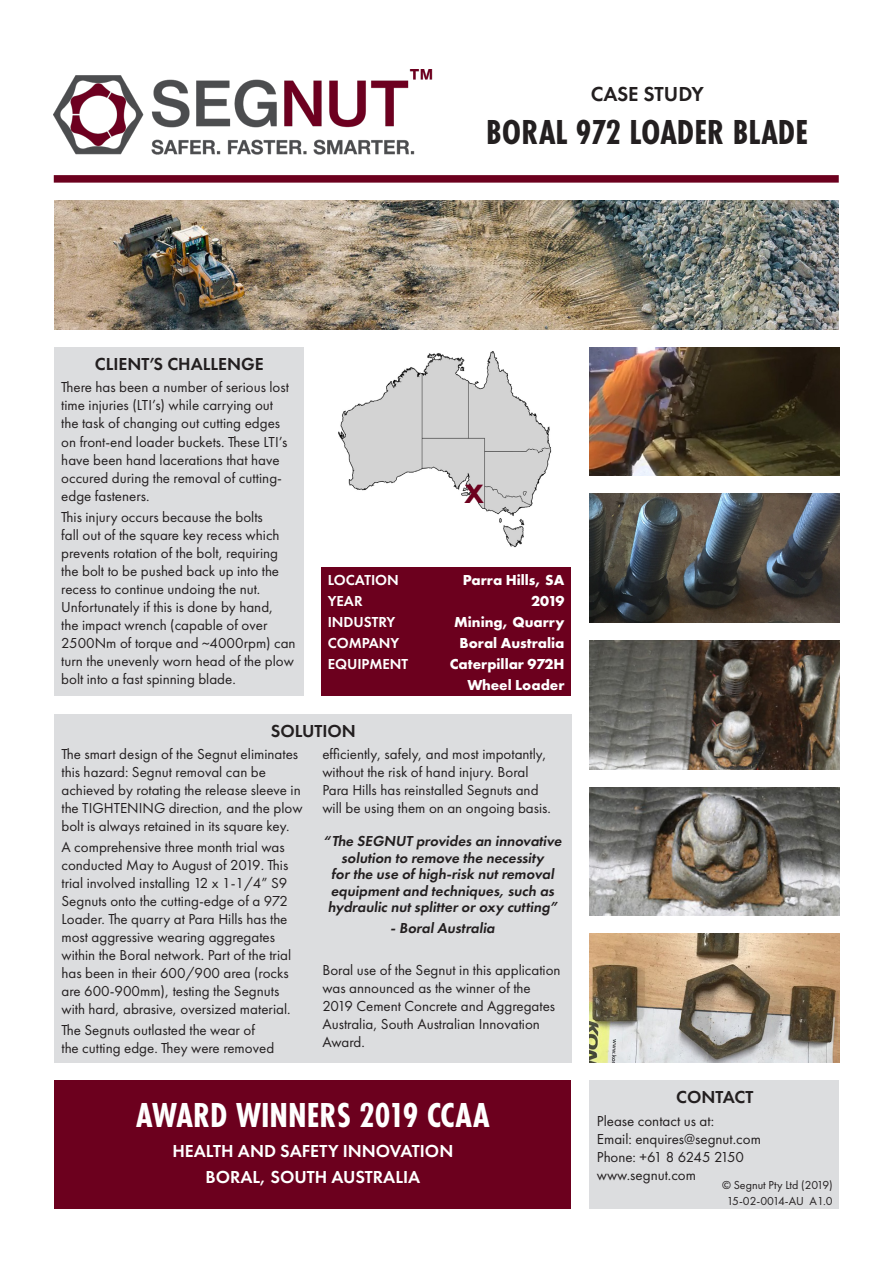
<style>
.page{position:relative;width:893px;height:1263px;background:#fff}
.page>*{position:absolute;margin:0;border:0;box-sizing:border-box;transform-origin:0 0}
.t1{font:700 36px "Futura PT Cond";color:#fff}
.t2{font:700 36px "Futura PT Cond";color:#231f20}
.t3{font:700 34.5px "Century Gothic";color:#6c001e}
.t4{font:600 21px "Futura PT";color:#231f20}
.t5{font:600 18px "Futura PT";color:#fff}
.t6{font:600 18px "Futura PT";color:#231f20}
.t7{font:15px/18px "Futura PT";color:#231f20}
.t8{font:600 15px/16.5px "Futura PT";color:#231f20;text-align:center}
.t9{font:700 15px "Futura PT";color:#fff}
.t10{font:600 15px "Futura PT";color:#fff}
.t11{font:12px "Futura PT";color:#231f20}
</style>
<div class="page">
<div style="left:54px;top:714px;width:517px;height:348px;background:#dcdddf"></div>
<div style="left:322px;top:567px;width:249px;height:129px;background:#6c001e"></div>
<div style="left:54px;top:347px;width:249px;height:349px;background:#dcdddf"></div>
<img style="left:338px;top:351px;width:214px;height:197px">
<div style="left:54px;top:1080px;width:517px;height:129px;background:#6c001e"></div>
<div style="left:589px;top:1080px;width:250px;height:129px;background:#dcdddf"></div>
<div style="left:54px;top:175px;width:785px;height:8px;background:#6c001e"></div>
<img style="left:54px;top:201px;width:785px;height:128px">
<img style="left:589px;top:787px;width:250px;height:129px">
<img style="left:589px;top:347px;width:250px;height:129px">
<img style="left:589px;top:640px;width:250px;height:129px">
<img style="left:589px;top:494px;width:250px;height:128px">
<img style="left:54px;top:69px;width:379px;height:86px">
<img style="left:589px;top:934px;width:250px;height:128px">
<p class="t4" style="left:591px;top:81px;width:114px">CASE STUDY</p>
<p class="t2" style="left:486px;top:111px;width:323px">BORAL 972 LOADER BLADE</p>
<p class="t6" style="left:95px;top:353px;width:170px">CLIENT’S CHALLENGE</p>
<p class="t7" style="left:61px;top:378px;width:229px">There has been a number of serious lost time injuries (LTI’s) while carrying out the task of changing out cutting edges on front-end loader buckets. These LTI’s have been hand lacerations that have occured during the removal of cutting&shy;edge fasteners.</p>
<p class="t7" style="left:61px;top:507px;width:236px">This injury occurs because the bolts<br>fall out of the square key recess which prevents rotation of the bolt, requiring the bolt to be pushed back up into the recess to continue undoing the nut.<br>Unfortunately if this is done by hand,<br>the impact wrench (capable of over 2500Nm of torque and ~4000rpm) can turn the unevenly worn head of the plow bolt into a fast spinning blade.</p>
<p class="t10" style="left:328px;top:570px;width:73px">LOCATION</p>
<p class="t10" style="left:328px;top:591px;width:36px">YEAR</p>
<p class="t10" style="left:328px;top:612px;width:69px">INDUSTRY</p>
<p class="t10" style="left:328px;top:633px;width:73px">COMPANY</p>
<p class="t10" style="left:328px;top:654px;width:82px">EQUIPMENT</p>
<p class="t3" style="left:465px;top:464px;width:21px">x</p>
<p class="t9" style="left:463px;top:570px;width:103px">Parra Hills, SA</p>
<p class="t9" style="left:531px;top:591px;width:35px">2019</p>
<p class="t9" style="left:454px;top:612px;width:112px">Mining, Quarry</p>
<p class="t9" style="left:459px;top:633px;width:107px">Boral Australia</p>
<p class="t9" style="left:450px;top:654px;width:116px">Caterpillar 972H</p>
<p class="t9" style="left:468px;top:675px;width:98px">Wheel Loader</p>
<p class="t6" style="left:271px;top:719px;width:87px">SOLUTION</p>
<p class="t7" style="left:62px;top:745px;width:243px">The smart design of the Segnut eliminates this hazard: Segnut removal can be achieved by rotating the release sleeve in the TIGHTENING direction, and the plow bolt is always retained in its square key.</p>
<p class="t7" style="left:62px;top:838px;width:231px">A comprehensive three month trial was conducted May to August of 2019. This trial involved installing 12 x 1-1/4” S9<br>Segnuts onto the cutting-edge of a 972<br>Loader. The quarry at Para Hills has the most aggressive wearing aggregates within the Boral network. Part of the trial has been in their 600/900 area (rocks are 600-900mm), testing the Segnuts with hard, abrasive, oversized material.</p>
<p class="t7" style="left:62px;top:1021px;width:214px">The Segnuts outlasted the wear of the cutting edge. They were removed</p>
<p class="t7" style="left:322px;top:745px;width:230px">efficiently, safely, and most impotantly, without the risk of hand injury. Boral Para Hills has reinstalled Segnuts and will be using them on an ongoing basis.</p>
<p class="t8" style="left:323px;top:833px;width:243px">“The SEGNUT provides an innovative solution to remove the necessity<br>for the use of high-risk nut removal equipment and techniques, such as hydraulic nut splitter or oxy cutting”</p>
<p class="t8" style="left:390px;top:920px;width:109px">- Boral Australia</p>
<p class="t7" style="left:322px;top:961px;width:240px">Boral use of the Segnut in this application was announced as the winner of the<br>2019 Cement Concrete and Aggregates<br>Australia, South Australian Innovation<br>Award.</p>
<p class="t1" style="left:136px;top:1094px;width:355px">AWARD WINNERS 2019 CCAA</p>
<p class="t5" style="left:172px;top:1140px;width:282px">HEALTH AND SAFETY INNOVATION</p>
<p class="t5" style="left:206px;top:1166px;width:216px">BORAL, SOUTH AUSTRALIA</p>
<p class="t6" style="left:676px;top:1086px;width:79px">CONTACT</p>
<p class="t7" style="left:597px;top:1111px;width:119px">Please contact us at:</p>
<p class="t7" style="left:597px;top:1129px;width:166px">Email: enquires@segnut.com</p>
<p class="t7" style="left:597px;top:1147px;width:149px">Phone: +61 8 6245 2150</p>
<p class="t7" style="left:597px;top:1165px;width:101px">www.segnut.com</p>
<p class="t11" style="left:722px;top:1177px;width:112px">© Segnut Pty Ltd (2019)</p>
<p class="t11" style="left:727px;top:1194px;width:107px">15-02-0014-AU A1.0</p>
</div>
